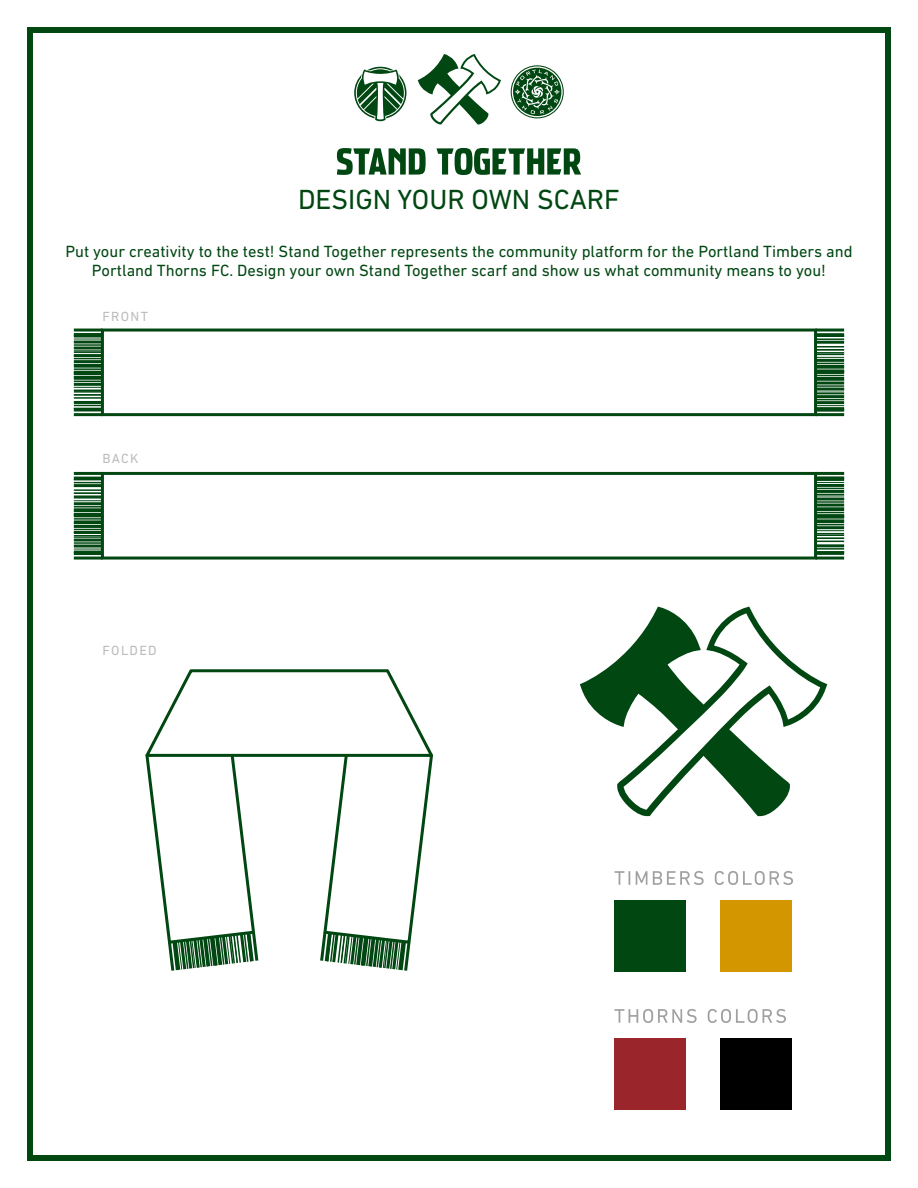
<style>
.page{position:relative;width:918px;height:1188px;background:#fff}
.page>*{position:absolute;margin:0;border:0;box-sizing:border-box;transform-origin:0 0}
.t1{font:28.2px "DIN Next LT Pro";color:#004712}
.t2{font:16.5px/19.8px "DIN Next LT Pro";color:#004712;text-align:center}
.t3{font:13.5px "DIN Next LT Pro";letter-spacing:.1em;color:#bcbcbc}
</style>
<div class="page">
<svg style="left:417px;top:54px;width:84px;height:71px"></svg>
<svg style="left:354px;top:67px;width:52px;height:54px"></svg>
<svg style="left:511px;top:65px;width:53px;height:53px"></svg>
<div style="left:27px;top:27px;width:864px;height:1134px;border:6px solid #004712"></div>
<svg style="left:437px;top:148px;width:144px;height:27px"></svg>
<svg style="left:337px;top:148px;width:89px;height:27px"></svg>
<div style="left:101px;top:472px;width:716px;height:88px;border:3px solid #004712"></div>
<hr style="left:816px;top:472px;width:28px;height:3px;background:#004712">
<hr style="left:816px;top:476px;width:28px;height:3px;background:#004712">
<hr style="left:816px;top:501px;width:28px;height:2px;background:#004712">
<hr style="left:816px;top:507px;width:28px;height:2px;background:#004712">
<svg style="left:816px;top:512px;width:28px;height:1px"></svg>
<hr style="left:816px;top:519px;width:28px;height:2px;background:#004712">
<hr style="left:816px;top:548px;width:28px;height:2px;background:#004712">
<hr style="left:816px;top:551px;width:28px;height:2px;background:#004712">
<hr style="left:816px;top:478px;width:28px;height:3px;background:#004712">
<svg style="left:816px;top:482px;width:28px;height:15px"></svg>
<hr style="left:816px;top:498px;width:28px;height:3px;background:#004712">
<hr style="left:816px;top:504px;width:28px;height:3px;background:#004712">
<hr style="left:816px;top:508px;width:28px;height:3px;background:#004712">
<hr style="left:816px;top:514px;width:28px;height:3px;background:#004712">
<hr style="left:816px;top:516px;width:28px;height:3px;background:#004712">
<hr style="left:816px;top:520px;width:28px;height:3px;background:#004712">
<svg style="left:816px;top:524px;width:28px;height:18px"></svg>
<hr style="left:816px;top:544px;width:28px;height:3px;background:#004712">
<hr style="left:816px;top:552px;width:28px;height:3px;background:#004712">
<hr style="left:816px;top:557px;width:28px;height:3px;background:#004712">
<hr style="left:74px;top:557px;width:28px;height:3px;background:#004712">
<hr style="left:74px;top:552px;width:28px;height:3px;background:#004712">
<hr style="left:74px;top:542px;width:28px;height:2px;background:#004712">
<svg style="left:74px;top:549px;width:28px;height:1px"></svg>
<hr style="left:74px;top:536px;width:28px;height:2px;background:#004712">
<hr style="left:74px;top:518px;width:28px;height:2px;background:#004712">
<svg style="left:74px;top:511px;width:28px;height:2px"></svg>
<hr style="left:74px;top:506px;width:28px;height:2px;background:#004712">
<hr style="left:74px;top:497px;width:28px;height:2px;background:#004712">
<svg style="left:74px;top:501px;width:28px;height:1px"></svg>
<hr style="left:74px;top:495px;width:28px;height:2px;background:#004712">
<hr style="left:74px;top:492px;width:28px;height:2px;background:#004712">
<hr style="left:74px;top:489px;width:28px;height:2px;background:#004712">
<hr style="left:74px;top:545px;width:28px;height:3px;background:#004712">
<hr style="left:74px;top:551px;width:28px;height:3px;background:#004712">
<hr style="left:74px;top:539px;width:28px;height:3px;background:#004712">
<svg style="left:74px;top:523px;width:28px;height:13px"></svg>
<hr style="left:74px;top:531px;width:28px;height:3px;background:#004712">
<hr style="left:74px;top:525px;width:28px;height:3px;background:#004712">
<hr style="left:74px;top:520px;width:28px;height:3px;background:#004712">
<hr style="left:74px;top:514px;width:28px;height:3px;background:#004712">
<hr style="left:74px;top:513px;width:28px;height:3px;background:#004712">
<hr style="left:74px;top:508px;width:28px;height:3px;background:#004712">
<hr style="left:74px;top:502px;width:28px;height:3px;background:#004712">
<svg style="left:74px;top:480px;width:28px;height:3px"></svg>
<hr style="left:74px;top:484px;width:28px;height:3px;background:#004712">
<hr style="left:74px;top:477px;width:28px;height:3px;background:#004712">
<hr style="left:74px;top:472px;width:28px;height:3px;background:#004712">
<div style="left:101px;top:329px;width:716px;height:87px;border:3px solid #004712"></div>
<hr style="left:816px;top:413px;width:28px;height:3px;background:#004712">
<hr style="left:816px;top:409px;width:28px;height:3px;background:#004712">
<hr style="left:816px;top:385px;width:28px;height:2px;background:#004712">
<hr style="left:816px;top:379px;width:28px;height:2px;background:#004712">
<svg style="left:816px;top:375px;width:28px;height:1px"></svg>
<hr style="left:816px;top:367px;width:28px;height:2px;background:#004712">
<hr style="left:816px;top:349px;width:28px;height:2px;background:#004712">
<hr style="left:816px;top:346px;width:28px;height:2px;background:#004712">
<hr style="left:816px;top:338px;width:28px;height:2px;background:#004712">
<hr style="left:816px;top:407px;width:28px;height:3px;background:#004712">
<svg style="left:816px;top:392px;width:28px;height:14px"></svg>
<hr style="left:816px;top:388px;width:28px;height:3px;background:#004712">
<hr style="left:816px;top:382px;width:28px;height:3px;background:#004712">
<hr style="left:816px;top:377px;width:28px;height:3px;background:#004712">
<hr style="left:816px;top:371px;width:28px;height:3px;background:#004712">
<hr style="left:816px;top:369px;width:28px;height:3px;background:#004712">
<hr style="left:816px;top:365px;width:28px;height:3px;background:#004712">
<svg style="left:816px;top:350px;width:28px;height:14px"></svg>
<svg style="left:816px;top:336px;width:28px;height:1px"></svg>
<hr style="left:816px;top:341px;width:28px;height:3px;background:#004712">
<hr style="left:816px;top:333px;width:28px;height:3px;background:#004712">
<hr style="left:816px;top:329px;width:28px;height:3px;background:#004712">
<hr style="left:74px;top:329px;width:28px;height:3px;background:#004712">
<hr style="left:74px;top:333px;width:28px;height:3px;background:#004712">
<hr style="left:74px;top:344px;width:28px;height:2px;background:#004712">
<svg style="left:74px;top:339px;width:28px;height:1px"></svg>
<hr style="left:74px;top:350px;width:28px;height:2px;background:#004712">
<hr style="left:74px;top:368px;width:28px;height:2px;background:#004712">
<hr style="left:74px;top:397px;width:28px;height:2px;background:#004712">
<hr style="left:74px;top:341px;width:28px;height:3px;background:#004712">
<hr style="left:74px;top:335px;width:28px;height:3px;background:#004712">
<hr style="left:74px;top:347px;width:28px;height:3px;background:#004712">
<svg style="left:74px;top:352px;width:28px;height:13px"></svg>
<hr style="left:74px;top:354px;width:28px;height:3px;background:#004712">
<hr style="left:74px;top:360px;width:28px;height:3px;background:#004712">
<hr style="left:74px;top:365px;width:28px;height:3px;background:#004712">
<hr style="left:74px;top:371px;width:28px;height:3px;background:#004712">
<svg style="left:74px;top:374px;width:28px;height:22px"></svg>
<svg style="left:74px;top:405px;width:28px;height:3px"></svg>
<hr style="left:74px;top:401px;width:28px;height:3px;background:#004712">
<hr style="left:74px;top:408px;width:28px;height:3px;background:#004712">
<hr style="left:74px;top:413px;width:28px;height:3px;background:#004712">
<svg style="left:580px;top:607px;width:247px;height:209px"></svg>
<svg style="left:145px;top:669px;width:288px;height:302px"></svg>
<div style="left:614px;top:901px;width:71px;height:71px;background:#004712"></div>
<div style="left:720px;top:901px;width:71px;height:71px;background:#d49600"></div>
<div style="left:614px;top:1039px;width:71px;height:71px;background:#9a262b"></div>
<div style="left:720px;top:1039px;width:71px;height:71px;background:#000"></div>
<svg style="left:615px;top:871px;width:15px;height:14px"></svg>
<svg style="left:636px;top:871px;width:11px;height:14px"></svg>
<svg style="left:653px;top:871px;width:51px;height:14px"></svg>
<svg style="left:715px;top:871px;width:78px;height:14px"></svg>
<svg style="left:615px;top:1009px;width:82px;height:14px"></svg>
<svg style="left:708px;top:1009px;width:78px;height:14px"></svg>
<h1 class="t1" style="left:298px;top:183px;width:323px">DESIGN YOUR OWN SCARF</h1>
<p class="t2" style="left:65px;top:241px;width:789px">Put your creativity to the test! Stand Together represents the community platform for the Portland Timbers and<br>Portland Thorns FC. Design your own Stand Together scarf and show us what community means to you!</p>
<p class="t3" style="left:102px;top:308px;width:47px">FRONT</p>
<p class="t3" style="left:102px;top:450px;width:38px">BACK</p>
<p class="t3" style="left:102px;top:642px;width:56px">FOLDED</p>
</div>
